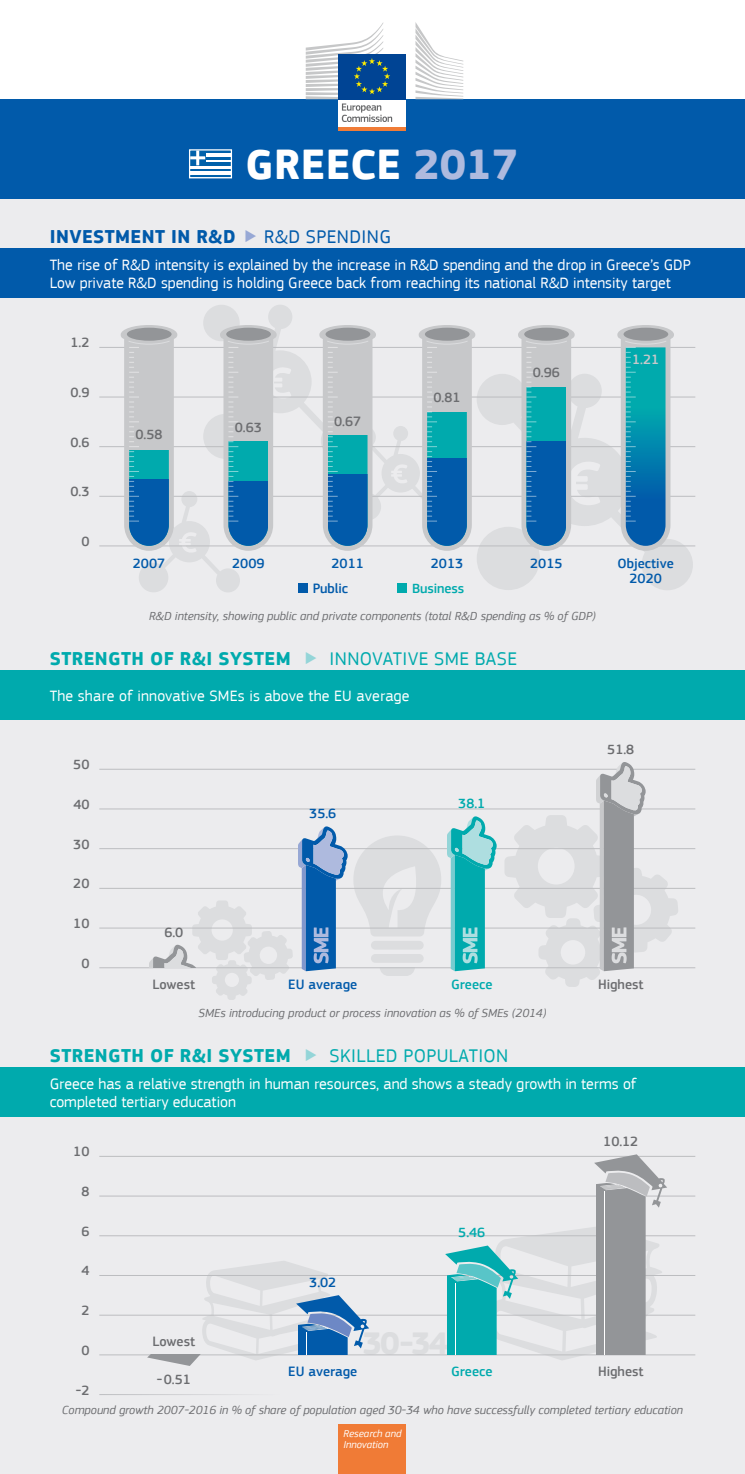
<style>
.page{position:relative;width:745px;height:1474px;background:#fff}
.page>*{position:absolute;margin:0;border:0;box-sizing:border-box;transform-origin:0 0}
.t1{font:700 43.75px "EC Square Sans Pro";letter-spacing:.005em;color:#fff}
.T2_-_Section{font:700 19.25px "EC Square Sans Pro";letter-spacing:.02em;color:#00aaad}
.T2_-_Section-2{font:19.25px "EC Square Sans Pro";letter-spacing:.02em;color:#00aaad}
.T2_-_Section-3{font:700 19.25px "EC Square Sans Pro";letter-spacing:.02em;color:#015aaa}
.T2_-_Section-4{font:19.25px "EC Square Sans Pro";letter-spacing:.02em;color:#015aaa}
.T4_-_Comments{font:15.75px/17.5px "EC Square Sans Pro";color:#fff}
.t2{font:500 14px "EC Square Sans Pro";color:#6c6d70}
.t3{font:500 14px/15.8px "EC Square Sans Pro";color:#015aaa;text-align:center}
.t4{font:500 14px "EC Square Sans Pro";color:#00aaad}
.t5{font:500 14px "EC Square Sans Pro";color:#c7c8ca}
.Legend{font:italic 12.25px "EC Square Sans Pro";color:#6c6d70}
.t6{font:italic 10.5px "EC Square Sans Pro";color:#fff}
.s1{color:#aebade}
</style>
<div class="page">
<div style="left:0;top:99px;width:744px;height:1374px;background:#ececee"></div>
<div style="left:0;top:1067px;width:744px;height:49px;background:#00aaad"></div>
<div style="left:0;top:248px;width:744px;height:50px;background:#015aaa"></div>
<div style="left:0;top:670px;width:744px;height:49px;background:#00aaad"></div>
<div style="left:338px;top:1424px;width:68px;height:49px;background:#f07b36"></div>
<div style="left:0;top:99px;width:744px;height:99px;background:#015aaa"></div>
<svg style="left:189px;top:149px;width:43px;height:30px"></svg>
<div style="left:338px;top:98px;width:67px;height:30px;background:#fff"></div>
<div style="left:338px;top:54px;width:67px;height:45px;background:#004494"></div>
<hr style="left:338px;top:127px;width:67px;height:4px;background:#f07c37">
<svg style="left:415px;top:22px;width:48px;height:77px"></svg>
<svg style="left:305px;top:23px;width:87px;height:99px"></svg>
<hr style="left:99px;top:1314px;width:595px;height:1px;background:#bcbdc0">
<hr style="left:99px;top:1274px;width:595px;height:1px;background:#bcbdc0">
<hr style="left:99px;top:1394px;width:595px;height:1px;background:#fff">
<hr style="left:99px;top:1354px;width:595px;height:1px;background:#bcbdc0">
<hr style="left:99px;top:1235px;width:595px;height:1px;background:#bcbdc0">
<hr style="left:99px;top:1195px;width:595px;height:1px;background:#bcbdc0">
<hr style="left:99px;top:1155px;width:595px;height:1px;background:#bcbdc0">
<svg style="left:445px;top:1154px;width:222px;height:206px"></svg>
<hr style="left:455px;top:1282px;width:1px;height:72px;background:#fff">
<svg style="left:147px;top:1261px;width:222px;height:104px"></svg>
<hr style="left:99px;top:927px;width:595px;height:1px;background:#bcbdc0">
<hr style="left:99px;top:888px;width:595px;height:1px;background:#bcbdc0">
<hr style="left:99px;top:848px;width:595px;height:1px;background:#bcbdc0">
<hr style="left:99px;top:808px;width:595px;height:1px;background:#bcbdc0">
<hr style="left:99px;top:967px;width:595px;height:1px;background:#bcbdc0">
<hr style="left:99px;top:768px;width:595px;height:1px;background:#bcbdc0">
<svg style="left:504px;top:762px;width:174px;height:225px"></svg>
<svg style="left:353px;top:816px;width:143px;height:160px"></svg>
<svg style="left:149px;top:826px;width:198px;height:173px"></svg>
<svg style="left:476px;top:374px;width:216px;height:216px"></svg>
<hr style="left:99px;top:496px;width:595px;height:1px;background:#bcbdc0">
<hr style="left:99px;top:446px;width:595px;height:1px;background:#bcbdc0">
<hr style="left:99px;top:396px;width:595px;height:1px;background:#bcbdc0">
<hr style="left:99px;top:545px;width:595px;height:1px;background:#bcbdc0">
<hr style="left:99px;top:347px;width:595px;height:1px;background:#bcbdc0">
<div style="left:397px;top:583px;width:10px;height:10px;background:#00aaad"></div>
<div style="left:298px;top:583px;width:10px;height:10px;background:#015aaa"></div>
<svg style="left:121px;top:305px;width:354px;height:287px"></svg>
<svg style="left:517px;top:325px;width:57px;height:226px"></svg>
<svg style="left:617px;top:325px;width:56px;height:226px;background:#52a3bb"></svg>
<p class="t1" style="left:245px;top:138px;width:274px">GREECE <span class="s1">2017</span></p>
<p class="T2_-_Section-3" style="left:50px;top:225px;width:187px">INVESTMENT IN R&amp;D</p>
<p class="T2_-_Section-4" style="left:264px;top:225px;width:128px">R&amp;D SPENDING</p>
<p class="T4_-_Comments" style="left:50px;top:256px;width:642px">The rise of R&amp;D intensity is explained by the increase in R&amp;D spending and the drop in Greece’s GDP<br>Low private R&amp;D spending is holding Greece back from reaching its national R&amp;D intensity target</p>
<p class="t2" style="left:70px;top:334px;width:20px">1.2</p>
<p class="t2" style="left:70px;top:384px;width:20px">0.9</p>
<p class="t2" style="left:70px;top:434px;width:20px">0.6</p>
<p class="t2" style="left:70px;top:483px;width:20px">0.3</p>
<p class="t2" style="left:81px;top:533px;width:10px">0</p>
<p class="t2" style="left:135px;top:426px;width:28px">0.58</p>
<p class="t2" style="left:235px;top:419px;width:28px">0.63</p>
<p class="t2" style="left:334px;top:413px;width:28px">0.67</p>
<p class="t2" style="left:433px;top:389px;width:28px">0.81</p>
<p class="t2" style="left:532px;top:364px;width:28px">0.96</p>
<p class="t5" style="left:631px;top:351px;width:28px">1.21</p>
<p class="t3" style="left:133px;top:555px;width:34px">2007</p>
<p class="t3" style="left:232px;top:555px;width:34px">2009</p>
<p class="t3" style="left:331px;top:555px;width:34px">2011</p>
<p class="t3" style="left:430px;top:555px;width:34px">2013</p>
<p class="t3" style="left:530px;top:555px;width:34px">2015</p>
<p class="t3" style="left:617px;top:555px;width:58px">Objective<br>2020</p>
<p class="t3" style="left:313px;top:581px;width:37px">Public</p>
<p class="t4" style="left:412px;top:580px;width:53px">Business</p>
<p class="Legend" style="left:149px;top:608px;width:448px">R&amp;D intensity, showing public and private components (total R&amp;D spending as % of GDP)</p>
<p class="T2_-_Section" style="left:50px;top:647px;width:242px">STRENGTH OF R&amp;I SYSTEM</p>
<p class="T2_-_Section-2" style="left:329px;top:647px;width:189px">INNOVATIVE SME BASE</p>
<p class="T4_-_Comments" style="left:50px;top:687px;width:361px">The share of innovative SMEs is above the EU average</p>
<p class="t2" style="left:73px;top:756px;width:18px">50</p>
<p class="t2" style="left:73px;top:796px;width:18px">40</p>
<p class="t2" style="left:73px;top:835px;width:18px">30</p>
<p class="t2" style="left:73px;top:875px;width:18px">20</p>
<p class="t2" style="left:73px;top:915px;width:18px">10</p>
<p class="t2" style="left:81px;top:955px;width:10px">0</p>
<p class="t2" style="left:164px;top:923px;width:20px">6.0</p>
<p class="t3" style="left:309px;top:806px;width:28px">35.6</p>
<p class="t4" style="left:458px;top:795px;width:28px">38.1</p>
<p class="t2" style="left:607px;top:741px;width:28px">51.8</p>
<p class="t2" style="left:152px;top:976px;width:44px">Lowest</p>
<p class="t3" style="left:288px;top:977px;width:70px">EU average</p>
<p class="t4" style="left:451px;top:976px;width:43px">Greece</p>
<p class="t2" style="left:597px;top:976px;width:47px">Highest</p>
<p class="Legend" style="left:198px;top:1005px;width:349px">SMEs introducing product or process innovation as % of SMEs (2014)</p>
<p class="T2_-_Section" style="left:50px;top:1044px;width:242px">STRENGTH OF R&amp;I SYSTEM</p>
<p class="T2_-_Section-2" style="left:329px;top:1044px;width:180px">SKILLED POPULATION</p>
<p class="T4_-_Comments" style="left:50px;top:1075px;width:588px">Greece has a relative strength in human resources, and shows a steady growth in terms of completed tertiary education</p>
<p class="t2" style="left:73px;top:1143px;width:18px">10</p>
<p class="t2" style="left:81px;top:1183px;width:10px">8</p>
<p class="t2" style="left:81px;top:1222px;width:10px">6</p>
<p class="t2" style="left:81px;top:1262px;width:10px">4</p>
<p class="t2" style="left:81px;top:1302px;width:10px">2</p>
<p class="t2" style="left:81px;top:1341px;width:10px">0</p>
<p class="t2" style="left:76px;top:1381px;width:15px">-2</p>
<p class="t2" style="left:152px;top:1333px;width:44px">Lowest</p>
<p class="t2" style="left:157px;top:1371px;width:35px">-0.51</p>
<p class="t3" style="left:309px;top:1274px;width:28px">3.02</p>
<p class="t4" style="left:458px;top:1224px;width:28px">5.46</p>
<p class="t2" style="left:603px;top:1133px;width:37px">10.12</p>
<p class="t3" style="left:288px;top:1364px;width:70px">EU average</p>
<p class="t4" style="left:451px;top:1363px;width:43px">Greece</p>
<p class="t2" style="left:597px;top:1363px;width:47px">Highest</p>
<p class="Legend" style="left:62px;top:1402px;width:622px">Compound growth 2007-2016 in % of share of population aged 30-34 who have successfully completed tertiary education</p>
<p class="t6" style="left:343px;top:1427px;width:59px">Research and</p>
<p class="t6" style="left:343px;top:1437px;width:46px">Innovation</p>
</div>
